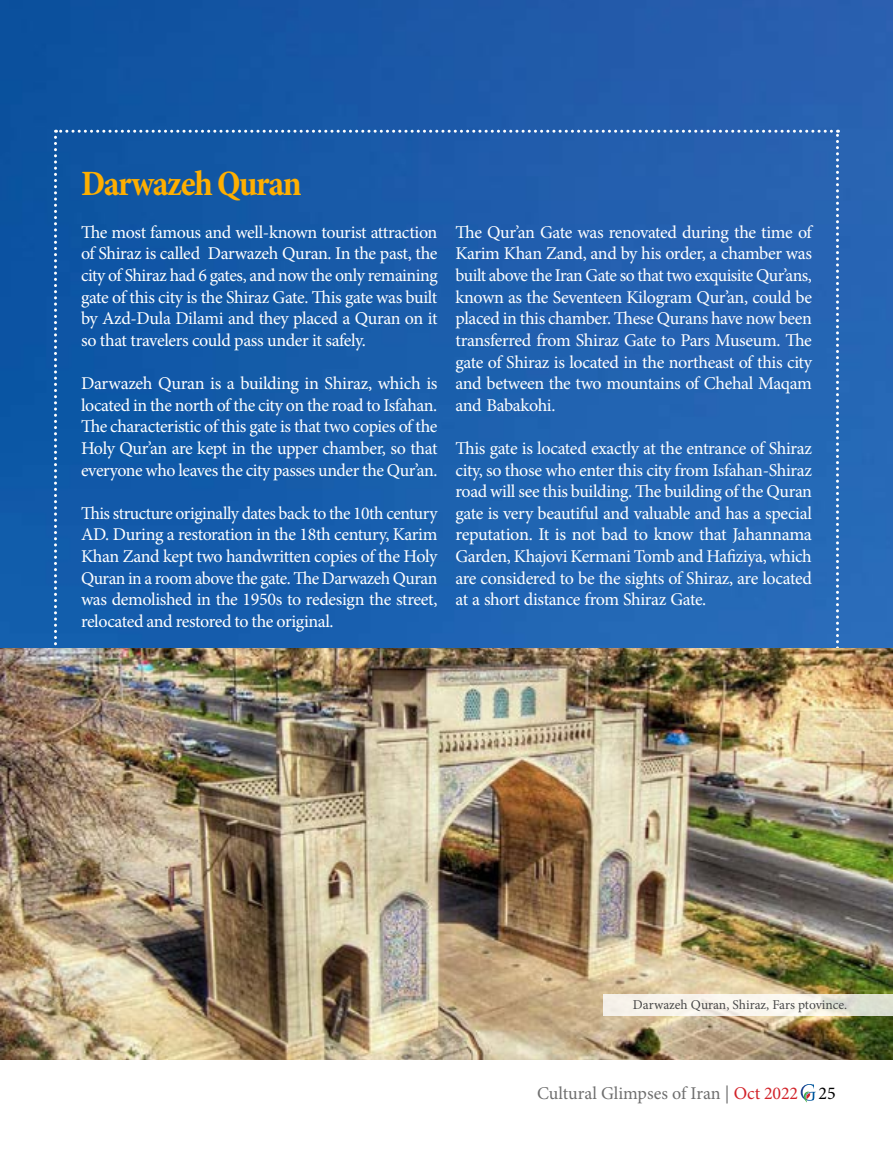
<style>
.page{position:relative;width:893px;height:1149px;background:#fff}
.page>*{position:absolute;margin:0;border:0;box-sizing:border-box;transform-origin:0 0}
.t1{font:700 condensed 36px "Minion Pro";letter-spacing:-.04em;color:#ffaf00}
.t2{font:18px/21.6px "Minion Pro";letter-spacing:-.025em;color:#fff;text-align:justify}
.t3{font:18px "Minion Pro";letter-spacing:-.005em;color:#6f6f6f}
.t4{font:13.5px "Minion Pro";color:#494949}
.s1{color:#d2232a}
.s2{font-family:"Nolluqa Personal Use";font-size:32.85px;color:#fff}
.s3{color:#000}
</style>
<div class="page">
<svg style="left:804px;top:1091px;width:6px;height:11px"></svg>
<img style="left:0;top:0;width:893px;height:648px">
<svg style="left:54px;top:130px;width:785px;height:518px;background:#1c5fad"></svg>
<img style="left:0;top:43px;width:1px;height:1015px">
<img style="left:0;top:648px;width:893px;height:410px">
<svg style="left:603px;top:994px;width:290px;height:21px;fill:#f7f3ea"></svg>
<h1 class="t1" style="left:81px;top:158px;width:222px">Darwazeh Quran</h1>
<p class="t2" style="left:81px;top:221px;width:358px">The most famous and well-known tourist attraction of Shiraz is called Darwazeh Quran. In the past, the city of Shiraz had 6 gates, and now the only remaining gate of this city is the Shiraz Gate. This gate was built by Azd-Dula Dilami and they placed a Quran on it so that travelers could pass under it safely.</p>
<p class="t2" style="left:81px;top:372px;width:358px">Darwazeh Quran is a building in Shiraz, which is located in the north of the city on the road to Isfahan.<br>The characteristic of this gate is that two copies of the Holy Qur’an are kept in the upper chamber, so that everyone who leaves the city passes under the Qur’an.</p>
<p class="t2" style="left:81px;top:502px;width:358px">This structure originally dates back to the 10th century AD. During a restoration in the 18th century, Karim Khan Zand kept two handwritten copies of the Holy Quran in a room above the gate. The Darwazeh Quran was demolished in the 1950s to redesign the street, relocated and restored to the original.</p>
<p class="t2" style="left:455px;top:221px;width:358px">The Qur’an Gate was renovated during the time of Karim Khan Zand, and by his order, a chamber was built above the Iran Gate so that two exquisite Qur’ans, known as the Seventeen Kilogram Qur’an, could be placed in this chamber. These Qurans have now been transferred from Shiraz Gate to Pars Museum. The gate of Shiraz is located in the northeast of this city and between the two mountains of Chehal Maqam and Babakohi.</p>
<p class="t2" style="left:455px;top:437px;width:358px">This gate is located exactly at the entrance of Shiraz city, so those who enter this city from Isfahan-Shiraz road will see this building. The building of the Quran gate is very beautiful and valuable and has a special reputation. It is not bad to know that Jahannama Garden, Khajovi Kermani Tomb and Hafiziya, which are considered to be the sights of Shiraz, are located at a short distance from Shiraz Gate.</p>
<p class="t4" style="left:633px;top:995px;width:216px">Darwazeh Quran, Shiraz, Fars ptovince.</p>
<p class="t3" style="left:537px;top:1080px;width:300px">Cultural Glimpses of Iran | <span class="s1">Oct 2022</span><span class="s2">G</span><span class="s3">25</span></p>
</div>
